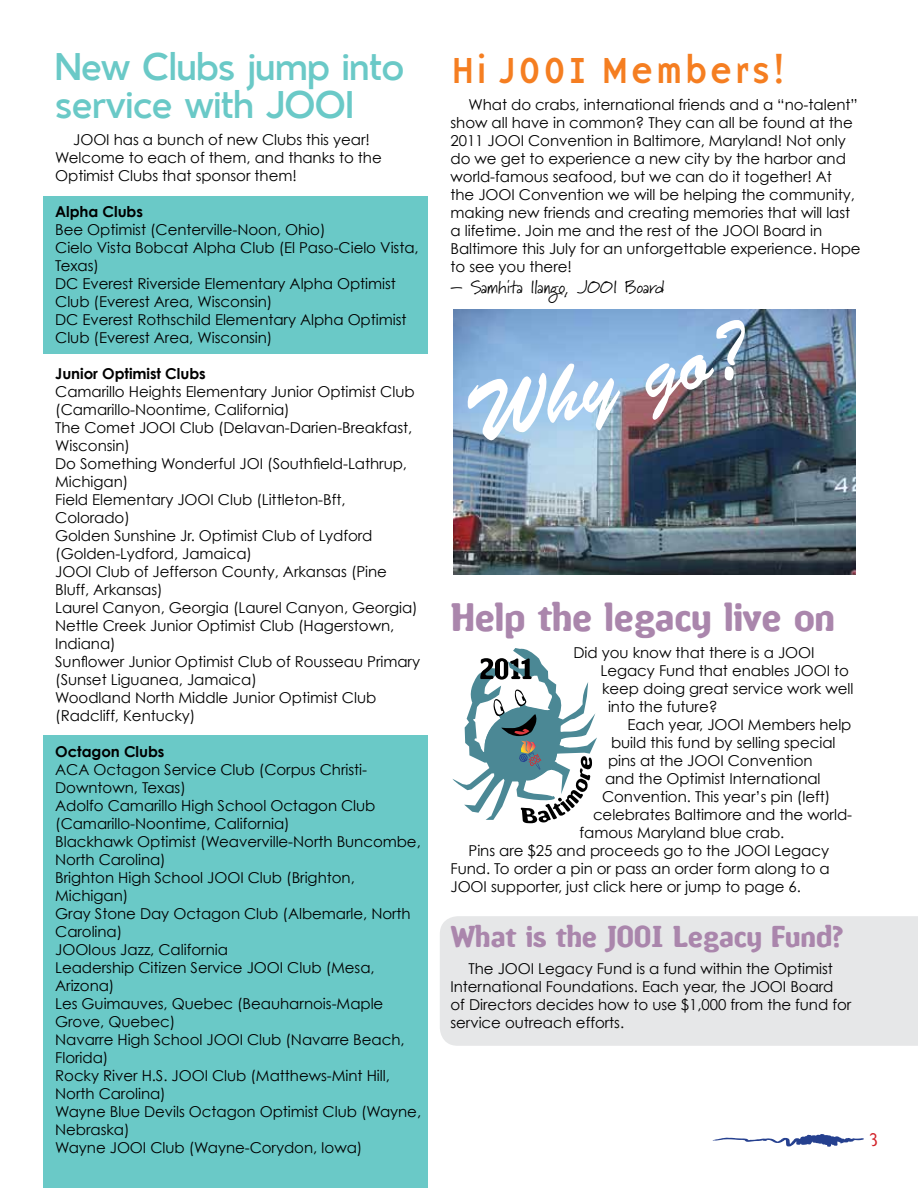
<style>
.page{position:relative;width:918px;height:1188px;background:#fff}
.page>*{position:absolute;margin:0;border:0;box-sizing:border-box;transform-origin:0 0}
.t1{font:37.5px "Amoebia Drop";color:#aa86ac}
.t2{font:37.5px "Base Nine";color:#f57e21}
.t3{font:34.5px/37.5px "Monteforte";color:#6ac9c7}
.t4{font:28.5px "Amoebia Drop";color:#aa86ac}
.t5{font:18px "Marydale";letter-spacing:-.005em;color:#000}
.t6{font:18px "Arbitrary";color:#d2232a}
.t7{font:15px/18px "Century Gothic";letter-spacing:-.005em;color:#000}
.t8{font:700 15px "Century Gothic";letter-spacing:-.005em;color:#000}
</style>
<div class="page">
<svg style="left:713px;top:1134px;width:151px;height:13px"></svg>
<div style="left:43px;top:196px;width:385px;height:157px;background:#6ac9c7"></div>
<div style="left:43px;top:736px;width:385px;height:452px;background:#6ac9c7"></div>
<div style="left:440px;top:916px;width:478px;height:130px;background:#e6e7e8"></div>
<img style="left:454px;top:310px;width:402px;height:265px">
<svg style="left:452px;top:648px;width:145px;height:175px"></svg>
<svg style="left:466px;top:319px;width:280px;height:122px;background:#9ab0cb"></svg>
<h2 class="t3" style="left:55px;top:49px;width:350px">New Clubs jump into service with JOOI</h2>
<p class="t7" style="left:55px;top:130px;width:328px;text-indent:18px">JOOI has a bunch of new Clubs this year!<br>Welcome to each of them, and thanks to the<br>Optimist Clubs that sponsor them!</p>
<p class="t8" style="left:55px;top:202px;width:89px">Alpha Clubs</p>
<p class="t7" style="left:55px;top:220px;width:365px">Bee Optimist (Centerville-Noon, Ohio)<br>Cielo Vista Bobcat Alpha Club (El Paso-Cielo Vista, Texas)<br>DC Everest Riverside Elementary Alpha Optimist Club (Everest Area, Wisconsin)<br>DC Everest Rothschild Elementary Alpha Optimist Club (Everest Area, Wisconsin)</p>
<p class="t8" style="left:55px;top:364px;width:152px">Junior Optimist Clubs</p>
<p class="t7" style="left:55px;top:382px;width:366px">Camarillo Heights Elementary Junior Optimist Club (Camarillo-Noontime, California)<br>The Comet JOOI Club (Delavan-Darien-Breakfast, Wisconsin)<br>Do Something Wonderful JOI (Southfield-Lathrup, Michigan)<br>Field Elementary JOOI Club (Littleton-Bft, Colorado)<br>Golden Sunshine Jr. Optimist Club of Lydford (Golden-Lydford, Jamaica)<br>JOOI Club of Jefferson County, Arkansas (Pine Bluff, Arkansas)<br>Laurel Canyon, Georgia (Laurel Canyon, Georgia)<br>Nettle Creek Junior Optimist Club (Hagerstown, Indiana)<br>Sunflower Junior Optimist Club of Rousseau Primary (Sunset Liguanea, Jamaica)<br>Woodland North Middle Junior Optimist Club (Radcliff, Kentucky)</p>
<p class="t8" style="left:55px;top:742px;width:111px">Octagon Clubs</p>
<p class="t7" style="left:55px;top:760px;width:367px">ACA Octagon Service Club (Corpus Christi-<br>Downtown, Texas)<br>Adolfo Camarillo High School Octagon Club (Camarillo-Noontime, California)<br>Blackhawk Optimist (Weaverville-North Buncombe,<br>North Carolina)<br>Brighton High School JOOI Club (Brighton,<br>Michigan)<br>Gray Stone Day Octagon Club (Albemarle, North<br>Carolina)<br>JOOIous Jazz, California<br>Leadership Citizen Service JOOI Club (Mesa,<br>Arizona)<br>Les Guimauves, Quebec (Beauharnois-Maple<br>Grove, Quebec)<br>Navarre High School JOOI Club (Navarre Beach,<br>Florida)<br>Rocky River H.S. JOOI Club (Matthews-Mint Hill,<br>North Carolina)<br>Wayne Blue Devils Octagon Optimist Club (Wayne,<br>Nebraska)<br>Wayne JOOI Club (Wayne-Corydon, Iowa)</p>
<h1 class="t2" style="left:451px;top:43px;width:339px">Hi JOOI Members!</h1>
<p class="t7" style="left:451px;top:95px;width:412px;text-indent:18px">What do crabs, international friends and a “no-talent” show all have in common? They can all be found at the 2011 JOOI Convention in Baltimore, Maryland! Not only do we get to experience a new city by the harbor and world-famous seafood, but we can do it together! At<br>the JOOI Convention we will be helping the community, making new friends and creating memories that will last a lifetime. Join me and the rest of the JOOI Board in Baltimore this July for an unforgettable experience. Hope to see you there!</p>
<p class="t5" style="left:451px;top:276px;width:215px">– Samhita Ilango, JOOI Board</p>
<h1 class="t1" style="left:451px;top:597px;width:386px">Help the legacy live on</h1>
<p class="t7" style="left:574px;top:643px;width:243px">Did you know that there is a JOOI</p>
<p class="t7" style="left:601px;top:661px;width:250px">Legacy Fund that enables JOOI to</p>
<p class="t7" style="left:602px;top:679px;width:253px">keep doing great service work well</p>
<p class="t7" style="left:608px;top:697px;width:111px">into the future?</p>
<p class="t7" style="left:628px;top:715px;width:226px">Each year, JOOI Members help</p>
<p class="t7" style="left:611px;top:733px;width:226px">build this fund by selling special</p>
<p class="t7" style="left:608px;top:751px;width:206px">pins at the JOOI Convention</p>
<p class="t7" style="left:605px;top:769px;width:217px">and the Optimist International</p>
<p class="t7" style="left:602px;top:787px;width:230px">Convention. This year’s pin (left)</p>
<p class="t7" style="left:593px;top:805px;width:261px">celebrates Baltimore and the world-</p>
<p class="t7" style="left:580px;top:823px;width:206px">famous Maryland blue crab.</p>
<p class="t7" style="left:469px;top:841px;width:362px">Pins are $25 and proceeds go to the JOOI Legacy</p>
<p class="t7" style="left:451px;top:859px;width:381px">Fund. To order a pin or pass an order form along to a</p>
<p class="t7" style="left:451px;top:877px;width:352px">JOOI supporter, just click here or jump to page 6.</p>
<h3 class="t4" style="left:451px;top:922px;width:395px">What is the JOOI Legacy Fund?</h3>
<p class="t7" style="left:451px;top:959px;width:402px;text-indent:18px">The JOOI Legacy Fund is a fund within the Optimist International Foundations. Each year, the JOOI Board of Directors decides how to use $1,000 from the fund for service outreach efforts.</p>
<p class="t6" style="left:869px;top:1128px;width:12px">3</p>
</div>
